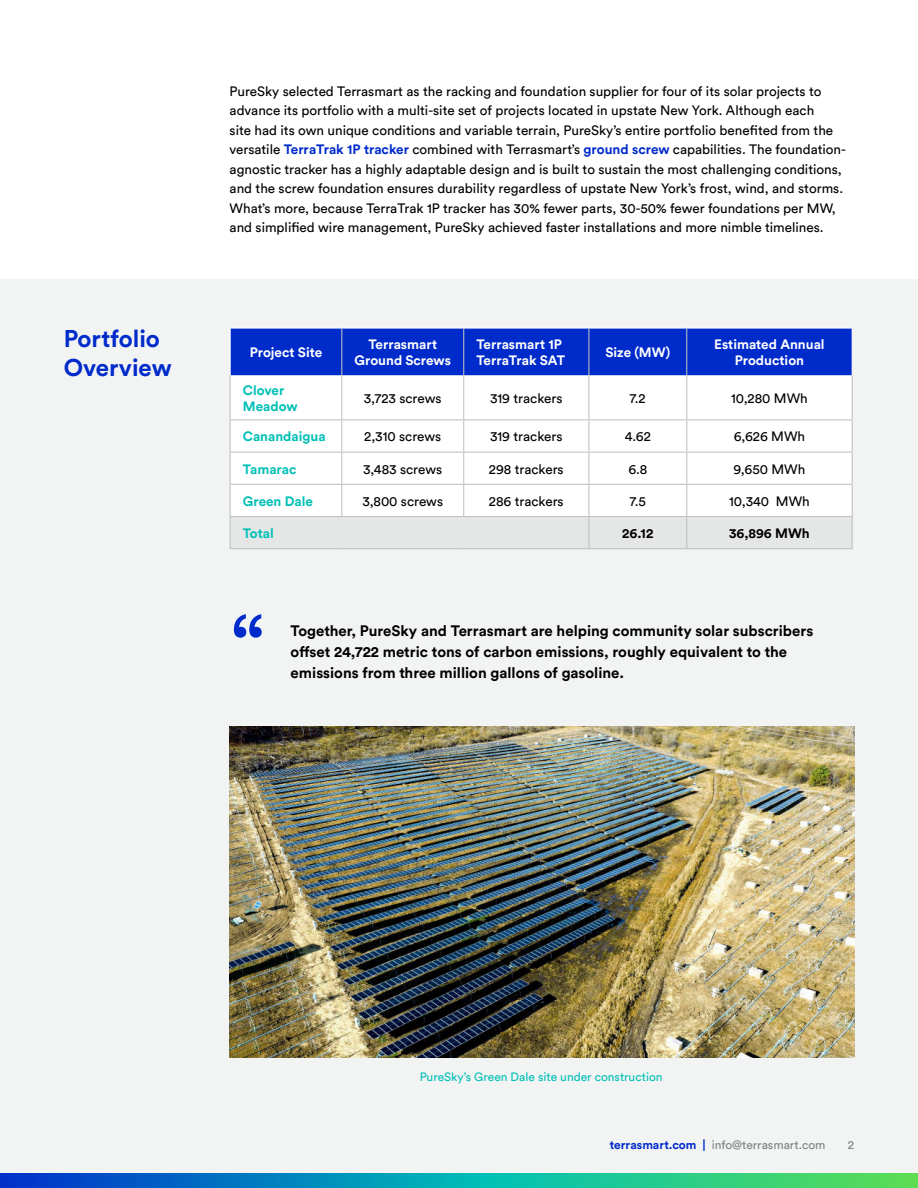
<style>
.page{position:relative;width:918px;height:1188px;background:#fff}
.page>*{position:absolute;margin:0;border:0;box-sizing:border-box;transform-origin:0 0}
.t1{font:90px "Circular Std";color:#002bcb}
.t2{font:700 24px/28.8px "Circular Std";color:#002bcb}
.t3{font:700 15px/21px "Circular Std";color:#000}
.t4{font:13.5px/19.5px "Circular Std";color:#000}
.t5{font:700 13.5px/16.5px "Circular Std";color:#fff;text-align:center}
.t6{font:700 13.5px/16.5px "Circular Std";color:#00c0b6}
.t7{font:700 13.5px "Circular Std";color:#000}
.t8{font:12px "Circular Std";color:#00c0b6}
.t9{font:12px "Circular Std";color:#7d8282}
.s1{font-weight:700;color:#002bcb}
</style>
<div class="page">
<div style="left:0;top:279px;width:918px;height:894px;background:#f2f3f3"></div>
<svg style="left:0;top:1173px;width:918px;height:15px"></svg>
<div style="left:231px;top:329px;width:621px;height:46px;background:#002bcb"></div>
<div style="left:231px;top:375px;width:621px;height:141px;background:#fff"></div>
<div style="left:231px;top:517px;width:621px;height:31px;background:#e5e7e7"></div>
<hr style="left:341px;top:329px;width:1px;height:46px;background:#bec1c1">
<hr style="left:463px;top:329px;width:1px;height:46px;background:#bec1c1">
<hr style="left:588px;top:329px;width:1px;height:46px;background:#bec1c1">
<hr style="left:686px;top:329px;width:1px;height:46px;background:#bec1c1">
<hr style="left:341px;top:375px;width:1px;height:44px;background:#bec1c1">
<hr style="left:463px;top:375px;width:1px;height:44px;background:#bec1c1">
<hr style="left:588px;top:375px;width:1px;height:44px;background:#bec1c1">
<hr style="left:686px;top:375px;width:1px;height:44px;background:#bec1c1">
<hr style="left:230px;top:419px;width:112px;height:1px;background:#bec1c1">
<hr style="left:342px;top:419px;width:122px;height:1px;background:#bec1c1">
<hr style="left:341px;top:420px;width:1px;height:32px;background:#bec1c1">
<hr style="left:464px;top:419px;width:125px;height:1px;background:#bec1c1">
<hr style="left:463px;top:420px;width:1px;height:32px;background:#bec1c1">
<hr style="left:589px;top:419px;width:98px;height:1px;background:#bec1c1">
<hr style="left:588px;top:420px;width:1px;height:32px;background:#bec1c1">
<hr style="left:687px;top:419px;width:166px;height:1px;background:#bec1c1">
<hr style="left:686px;top:420px;width:1px;height:32px;background:#bec1c1">
<hr style="left:230px;top:452px;width:112px;height:1px;background:#bec1c1">
<hr style="left:342px;top:452px;width:122px;height:1px;background:#bec1c1">
<hr style="left:341px;top:453px;width:1px;height:31px;background:#bec1c1">
<hr style="left:464px;top:452px;width:125px;height:1px;background:#bec1c1">
<hr style="left:463px;top:453px;width:1px;height:31px;background:#bec1c1">
<hr style="left:589px;top:452px;width:98px;height:1px;background:#bec1c1">
<hr style="left:588px;top:453px;width:1px;height:31px;background:#bec1c1">
<hr style="left:687px;top:452px;width:166px;height:1px;background:#bec1c1">
<hr style="left:686px;top:453px;width:1px;height:31px;background:#bec1c1">
<hr style="left:230px;top:484px;width:112px;height:1px;background:#bec1c1">
<hr style="left:342px;top:484px;width:122px;height:1px;background:#bec1c1">
<hr style="left:341px;top:485px;width:1px;height:31px;background:#bec1c1">
<hr style="left:464px;top:484px;width:125px;height:1px;background:#bec1c1">
<hr style="left:463px;top:485px;width:1px;height:31px;background:#bec1c1">
<hr style="left:589px;top:484px;width:98px;height:1px;background:#bec1c1">
<hr style="left:588px;top:485px;width:1px;height:31px;background:#bec1c1">
<hr style="left:687px;top:484px;width:166px;height:1px;background:#bec1c1">
<hr style="left:686px;top:485px;width:1px;height:31px;background:#bec1c1">
<hr style="left:230px;top:516px;width:112px;height:1px;background:#bec1c1">
<hr style="left:342px;top:516px;width:122px;height:1px;background:#bec1c1">
<hr style="left:464px;top:516px;width:125px;height:1px;background:#bec1c1">
<hr style="left:589px;top:516px;width:98px;height:1px;background:#bec1c1">
<hr style="left:588px;top:517px;width:1px;height:31px;background:#bec1c1">
<hr style="left:687px;top:516px;width:166px;height:1px;background:#bec1c1">
<hr style="left:686px;top:517px;width:1px;height:31px;background:#bec1c1">
<hr style="left:230px;top:328px;width:112px;height:1px;background:#fff">
<hr style="left:230px;top:329px;width:1px;height:46px;background:#fff">
<hr style="left:342px;top:328px;width:122px;height:1px;background:#fff">
<hr style="left:464px;top:328px;width:125px;height:1px;background:#fff">
<hr style="left:589px;top:328px;width:98px;height:1px;background:#fff">
<hr style="left:687px;top:328px;width:166px;height:1px;background:#fff">
<hr style="left:852px;top:329px;width:1px;height:46px;background:#fff">
<hr style="left:230px;top:375px;width:1px;height:44px;background:#bec1c1">
<hr style="left:852px;top:375px;width:1px;height:44px;background:#bec1c1">
<hr style="left:230px;top:420px;width:1px;height:32px;background:#bec1c1">
<hr style="left:852px;top:420px;width:1px;height:32px;background:#bec1c1">
<hr style="left:230px;top:453px;width:1px;height:31px;background:#bec1c1">
<hr style="left:852px;top:453px;width:1px;height:31px;background:#bec1c1">
<hr style="left:230px;top:485px;width:1px;height:31px;background:#bec1c1">
<hr style="left:852px;top:485px;width:1px;height:31px;background:#bec1c1">
<hr style="left:230px;top:517px;width:1px;height:31px;background:#bec1c1">
<hr style="left:852px;top:517px;width:1px;height:31px;background:#bec1c1">
<hr style="left:230px;top:548px;width:112px;height:1px;background:#bec1c1">
<hr style="left:342px;top:548px;width:122px;height:1px;background:#bec1c1">
<hr style="left:464px;top:548px;width:125px;height:1px;background:#bec1c1">
<hr style="left:589px;top:548px;width:98px;height:1px;background:#bec1c1">
<hr style="left:687px;top:548px;width:166px;height:1px;background:#bec1c1">
<img style="left:230px;top:726px;width:624px;height:332px">
<h2 class="t2" style="left:64px;top:325px;width:109px">Portfolio<br>Overview</h2>
<p class="t4" style="left:230px;top:82px;width:618px">PureSky selected Terrasmart as the racking and foundation supplier for four of its solar projects to advance its portfolio with a multi-site set of projects located in upstate New York. Although each<br>site had its own unique conditions and variable terrain, PureSky’s entire portfolio benefited from the versatile <span class="s1">TerraTrak 1P tracker</span> combined with Terrasmart’s <span class="s1">ground screw</span> capabilities. The foundation&shy;agnostic tracker has a highly adaptable design and is built to sustain the most challenging conditions, and the screw foundation ensures durability regardless of upstate New York’s frost, wind, and storms.<br>What’s more, because TerraTrak 1P tracker has 30% fewer parts, 30-50% fewer foundations per MW, and simplified wire management, PureSky achieved faster installations and more nimble timelines.</p>
<p class="t5" style="left:250px;top:345px;width:74px">Project Site</p>
<p class="t5" style="left:355px;top:337px;width:98px">Terrasmart<br>Ground Screws</p>
<p class="t5" style="left:476px;top:337px;width:90px;text-align:left">Terrasmart 1P<br>TerraTrak SAT</p>
<p class="t5" style="left:605px;top:345px;width:66px">Size (MW)</p>
<p class="t5" style="left:714px;top:337px;width:112px">Estimated Annual<br>Production</p>
<p class="t6" style="left:243px;top:382px;width:56px">Clover<br>Meadow</p>
<p class="t4" style="left:364px;top:390px;width:79px">3,723 screws</p>
<p class="t4" style="left:490px;top:390px;width:74px">319 trackers</p>
<p class="t4" style="left:630px;top:390px;width:17px">7.2</p>
<p class="t4" style="left:731px;top:390px;width:78px">10,280 MWh</p>
<p class="t6" style="left:243px;top:429px;width:84px">Canandaigua</p>
<p class="t4" style="left:364px;top:428px;width:79px">2,310 screws</p>
<p class="t4" style="left:490px;top:428px;width:74px">319 trackers</p>
<p class="t4" style="left:625px;top:428px;width:28px">4.62</p>
<p class="t4" style="left:734px;top:428px;width:73px">6,626 MWh</p>
<p class="t6" style="left:243px;top:461px;width:55px">Tamarac</p>
<p class="t4" style="left:363px;top:460px;width:80px">3,483 screws</p>
<p class="t4" style="left:489px;top:460px;width:76px">298 trackers</p>
<p class="t4" style="left:628px;top:460px;width:20px">6.8</p>
<p class="t4" style="left:734px;top:460px;width:73px">9,650 MWh</p>
<p class="t6" style="left:243px;top:493px;width:72px">Green Dale</p>
<p class="t4" style="left:362px;top:492px;width:82px">3,800 screws</p>
<p class="t4" style="left:489px;top:492px;width:76px">286 trackers</p>
<p class="t4" style="left:630px;top:492px;width:18px">7.5</p>
<p class="t4" style="left:729px;top:492px;width:82px">10,340 MWh</p>
<p class="t6" style="left:243px;top:526px;width:33px">Total</p>
<p class="t7" style="left:622px;top:527px;width:33px">26.12</p>
<p class="t7" style="left:729px;top:527px;width:82px">36,896 MWh</p>
<h1 class="t1" style="left:230px;top:610px;width:37px">“</h1>
<p class="t3" style="left:291px;top:621px;width:524px">Together, PureSky and Terrasmart are helping community solar subscribers offset 24,722 metric tons of carbon emissions, roughly equivalent to the</p>
<p class="t3" style="left:291px;top:663px;width:335px">emissions from three million gallons of gasoline.</p>
<p class="t8" style="left:420px;top:1072px;width:244px">PureSky’s Green Dale site under construction</p>
<p class="t9" style="left:610px;top:1140px;width:217px"><span class="s1">terrasmart.com |</span> info@terrasmart.com</p>
<p class="t9" style="left:848px;top:1140px;width:8px">2</p>
</div>
